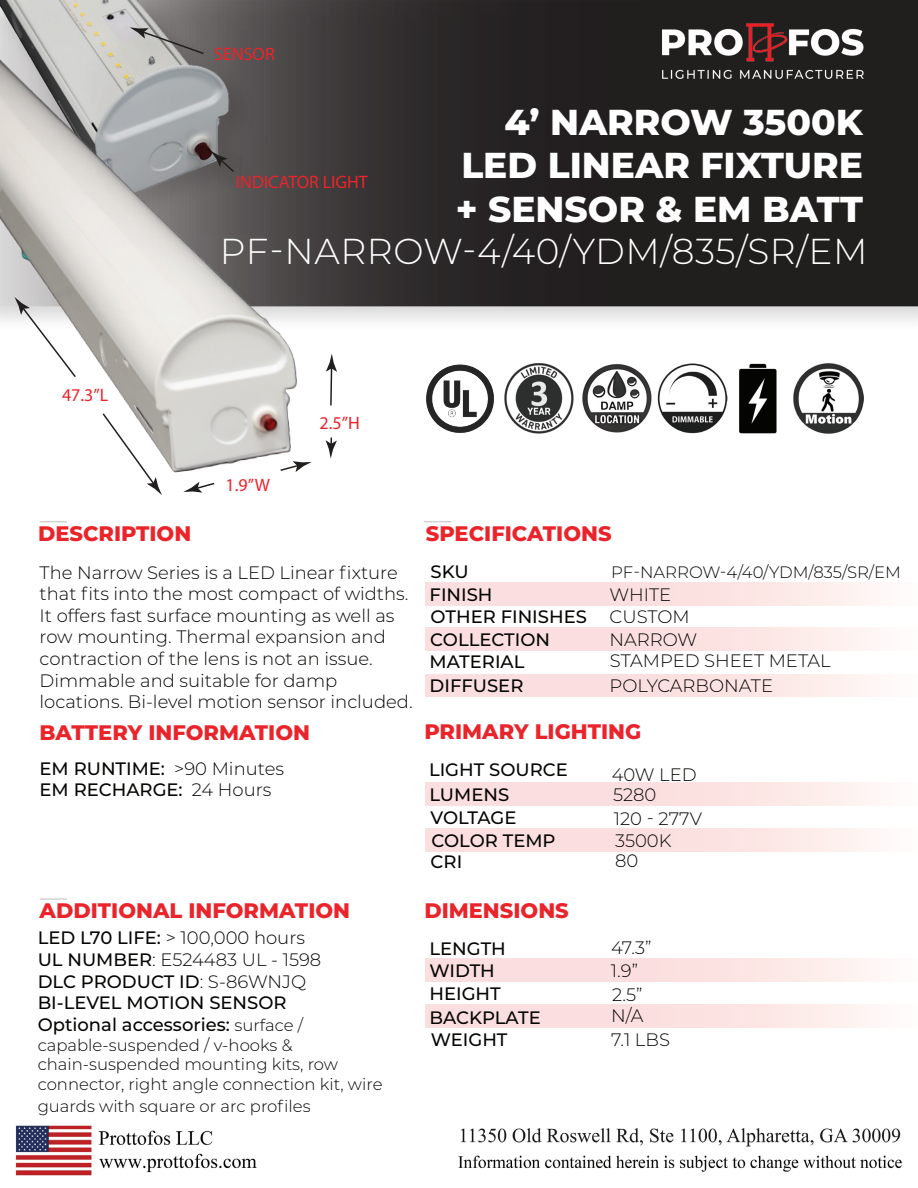
<style>
.page{position:relative;width:918px;height:1188px;background:#fff}
.page>*{position:absolute;margin:0;border:0;box-sizing:border-box;transform-origin:0 0}
.t1{font:800 36px/43.2px "Montserrat";color:#fff;text-align:justify}
.t2{font:300 36px "Montserrat";letter-spacing:.015em;color:#fff}
.t3{font:800 21px "Montserrat";color:#ea242b}
.t4{font:300 18px/21.6px "Montserrat";color:#050504}
.t5{font:500 18px/21.6px "Montserrat";color:#050504}
.t6{font:18px "Myriad Pro";color:#ea252c}
.t7{font:300 16.5px/19.8px "Montserrat";color:#050504}
.s1{font-weight:300}
.s2{font-weight:300;font-size:16.5px}
</style>
<div class="page">
<div style="left:426px;top:1005px;width:492px;height:23px;background:linear-gradient(to right,#fad7d9,#fdf4f1)"></div>
<div style="left:426px;top:674px;width:492px;height:23px;background:linear-gradient(to right,#fad7d9,#fdf4f1)"></div>
<div style="left:426px;top:628px;width:492px;height:23px;background:linear-gradient(to right,#fad7d9,#fdf4f1)"></div>
<div style="left:426px;top:583px;width:492px;height:22px;background:linear-gradient(to right,#fad7d9,#fdf4f1)"></div>
<div style="left:426px;top:829px;width:492px;height:22px;background:linear-gradient(to right,#fad7d9,#fdf4f1)"></div>
<div style="left:426px;top:783px;width:492px;height:23px;background:linear-gradient(to right,#fad7d9,#fdf4f1)"></div>
<div style="left:596px;top:158px;width:322px;height:148px;background:#211e1e"></div>
<div style="left:426px;top:958px;width:492px;height:23px;background:linear-gradient(to right,#fad7d9,#fdf4f1)"></div>
<hr style="left:40px;top:898px;width:27px;height:2px;background:#211e1e">
<img style="left:15px;top:1125px;width:887px;height:50px">
<img style="left:596px;top:364px;width:56px;height:69px">
<img style="left:658px;top:364px;width:70px;height:69px">
<img style="left:0;top:0;width:596px;height:523px">
<img style="left:198px;top:139px;width:69px;height:67px">
<svg style="left:210px;top:151px;width:26px;height:23px"></svg>
<img style="left:739px;top:363px;width:38px;height:71px">
<img style="left:794px;top:364px;width:70px;height:69px">
<img style="left:561px;top:0;width:357px;height:158px">
<p class="t6" style="left:214px;top:43px;width:62px">SENSOR</p>
<h1 class="t1" style="left:456px;top:99px;width:409px;text-indent:49px">4’ NARROW 3500K LED LINEAR FIXTURE + SENSOR &amp; EM BATT</h1>
<h1 class="t2" style="left:220px;top:226px;width:649px">PF-NARROW-4/40/YDM/835/SR/EM</h1>
<p class="t6" style="left:236px;top:171px;width:134px">INDICATOR LIGHT</p>
<p class="t6" style="left:62px;top:384px;width:48px">47.3”L</p>
<p class="t3" style="left:38px;top:519px;width:155px">DESCRIPTION</p>
<p class="t6" style="left:226px;top:474px;width:46px">1.9”W</p>
<p class="t6" style="left:319px;top:412px;width:42px">2.5”H</p>
<p class="t3" style="left:426px;top:519px;width:187px">SPECIFICATIONS</p>
<p class="t4" style="left:40px;top:561px;width:375px">The Narrow Series is a LED Linear fixture that fits into the most compact of widths.<br>It offers fast surface mounting as well as row mounting. Thermal expansion and contraction of the lens is not an issue.<br>Dimmable and suitable for damp locations. Bi-level motion sensor included.</p>
<p class="t5" style="left:431px;top:560px;width:40px">SKU</p>
<p class="t7" style="left:611px;top:562px;width:291px">PF-NARROW-4/40/YDM/835/SR/EM</p>
<p class="t5" style="left:430px;top:583px;width:65px">FINISH</p>
<p class="t4" style="left:610px;top:583px;width:63px">WHITE</p>
<p class="t5" style="left:431px;top:605px;width:158px">OTHER FINISHES</p>
<p class="t4" style="left:610px;top:606px;width:82px">CUSTOM</p>
<p class="t5" style="left:430px;top:628px;width:122px">COLLECTION</p>
<p class="t4" style="left:610px;top:628px;width:89px">NARROW</p>
<p class="t5" style="left:430px;top:650px;width:96px">MATERIAL</p>
<p class="t4" style="left:610px;top:649px;width:222px">STAMPED SHEET METAL</p>
<p class="t5" style="left:430px;top:674px;width:95px">DIFFUSER</p>
<p class="t4" style="left:610px;top:674px;width:165px">POLYCARBONATE</p>
<p class="t3" style="left:424px;top:716px;width:219px">PRIMARY LIGHTING</p>
<p class="t5" style="left:429px;top:756px;width:140px;line-height:25px">LIGHT SOURCE<br>LUMENS</p>
<p class="t4" style="left:612px;top:764px;width:86px;line-height:20.2px">40W LED<br>5280</p>
<p class="t4" style="left:614px;top:807px;width:90px">120 - 277V</p>
<p class="t5" style="left:431px;top:829px;width:126px">COLOR TEMP</p>
<p class="t4" style="left:615px;top:829px;width:58px">3500K</p>
<p class="t5" style="left:431px;top:850px;width:33px">CRI</p>
<p class="t4" style="left:615px;top:849px;width:25px">80</p>
<p class="t3" style="left:424px;top:895px;width:146px">DIMENSIONS</p>
<p class="t5" style="left:429px;top:937px;width:78px">LENGTH</p>
<p class="t4" style="left:611px;top:936px;width:42px">47.3”</p>
<p class="t5" style="left:429px;top:959px;width:67px">WIDTH</p>
<p class="t4" style="left:611px;top:959px;width:29px">1.9”</p>
<p class="t5" style="left:429px;top:982px;width:73px">HEIGHT</p>
<p class="t4" style="left:612px;top:983px;width:32px">2.5”</p>
<p class="t5" style="left:429px;top:1006px;width:113px">BACKPLATE</p>
<p class="t4" style="left:611px;top:1005px;width:34px">N/A</p>
<p class="t5" style="left:431px;top:1028px;width:78px">WEIGHT</p>
<p class="t4" style="left:611px;top:1028px;width:60px">7.1 LBS</p>
<p class="t3" style="left:39px;top:717px;width:272px">BATTERY INFORMATION</p>
<p class="t5" style="left:40px;top:757px;width:246px">EM RUNTIME: <span class="s1">&gt;90 Minutes<br></span>EM RECHARGE: <span class="s1">24 Hours</span></p>
<p class="t5" style="left:431px;top:806px;width:87px">VOLTAGE</p>
<p class="t3" style="left:40px;top:895px;width:312px">ADDITIONAL INFORMATION</p>
<p class="t5" style="left:38px;top:927px;width:285px">LED L70 LIFE: <span class="s1">&gt; 100,000 hours<br></span>UL NUMBER<span class="s1">: E524483 UL - 1598<br></span>DLC PRODUCT ID<span class="s1">: S-86WNJQ<br></span>BI-LEVEL MOTION SENSOR<br>Optional accessories: <span class="s2">surface /</span></p>
<p class="t7" style="left:38px;top:1034px;width:346px">capable-suspended / v-hooks &amp; chain-suspended mounting kits, row connector, right angle connection kit, wire</p>
<p class="t7" style="left:38px;top:1096px;width:274px">guards with square or arc profiles</p>
</div>
